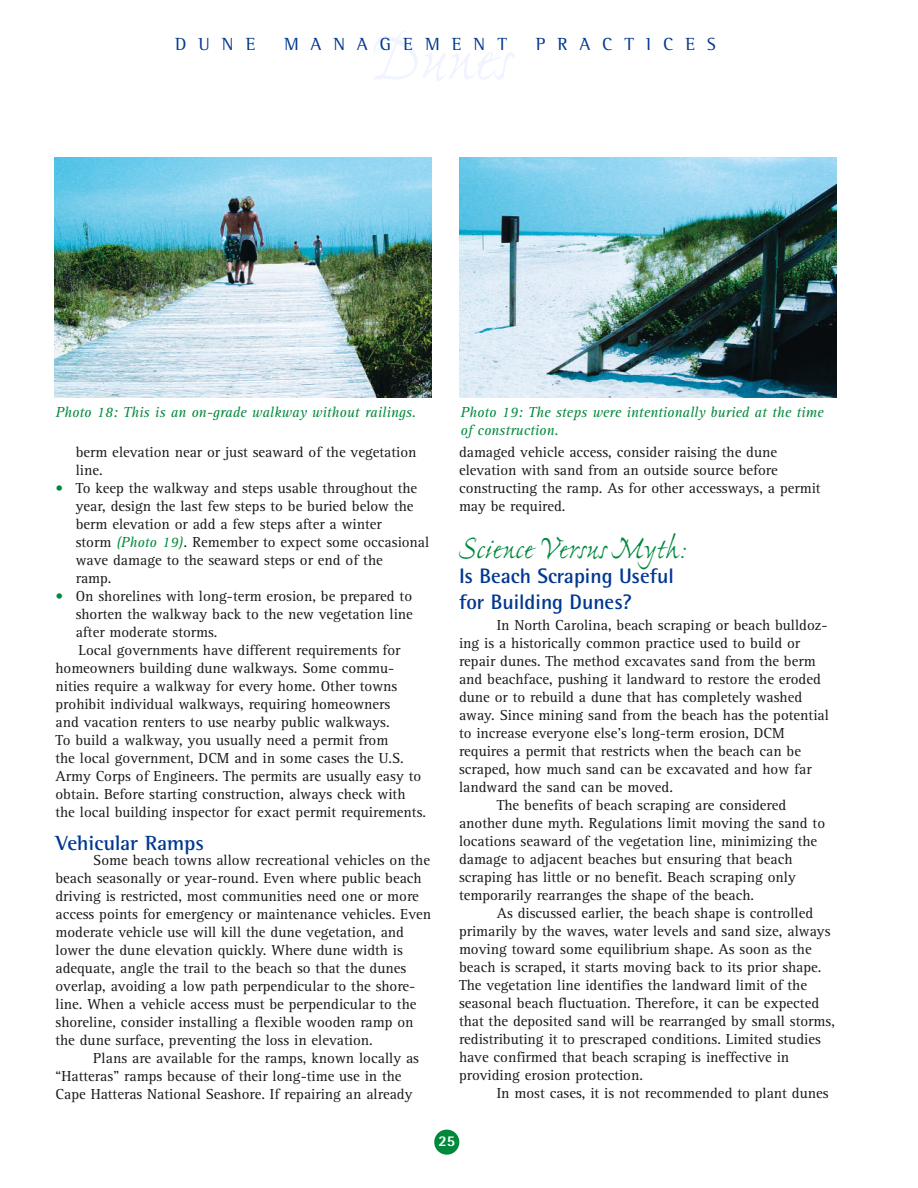
<style>
.page{position:relative;width:918px;height:1188px;background:#fff}
.page>*{position:absolute;margin:0;border:0;box-sizing:border-box;transform-origin:0 0}
.t1{font:33px "Ex Ponto MM 290";letter-spacing:-.01em;color:#00893b}
.t2{font:700 21px/25.5px "Rotis Semi Sans";color:#003890}
.t3{font:700 21px "Rotis Semi Serif";color:#003890}
.t4{font:18px "Rotis Semi Serif";letter-spacing:.675em;color:#003890}
.t5{font:15px/18px "Rotis Serif";color:#181819}
.t6{font:italic 15px/18px "Rotis Serif";color:#00893b}
.t7{font:800 15px "Rotis Semi Sans";color:#fff}
.s1{color:#00893b}
.s2{font-style:italic;color:#00893b}
.s3{font-style:italic}
</style>
<div class="page">
<div style="left:434px;top:1130px;width:25px;height:25px;background:#00893b;border-radius:50%"></div>
<img style="left:54px;top:158px;width:378px;height:239px">
<img style="left:459px;top:158px;width:378px;height:239px">
<p class="t4" style="left:175px;top:37px;width:82px">DUNE</p>
<p class="t4" style="left:284px;top:37px;width:225px">MANAGEMENT</p>
<p class="t4" style="left:536px;top:37px;width:182px">PRACTICES</p>
<p class="t6" style="left:56px;top:404px;width:362px">Photo 18: This is an on-grade walkway without railings.</p>
<p class="t6" style="left:460px;top:404px;width:365px">Photo 19: The steps were intentionally buried at the time of construction.</p>
<p class="t5" style="left:76px;top:444px;width:342px">berm elevation near or just seaward of the vegetation line.</p>
<p class="t5" style="left:76px;top:480px;width:355px;text-indent:-20px"><span class="s1">•</span> To keep the walkway and steps usable throughout the year, design the last few steps to be buried below the berm elevation or add a few steps after a winter<br>storm <span class="s2">(Photo 19)</span><span class="s3">.</span> Remember to expect some occasional wave damage to the seaward steps or end of the<br>ramp.</p>
<p class="t5" style="left:56px;top:588px;width:358px"><span class="s1">•</span> On shorelines with long-term erosion, be prepared to</p>
<p class="t5" style="left:76px;top:606px;width:339px">shorten the walkway back to the new vegetation line</p>
<p class="t5" style="left:76px;top:624px;width:143px">after moderate storms.</p>
<p class="t5" style="left:79px;top:642px;width:323px">Local governments have different requirements for</p>
<p class="t5" style="left:56px;top:660px;width:340px">homeowners building dune walkways. Some commu-</p>
<p class="t5" style="left:56px;top:678px;width:343px">nities require a walkway for every home. Other towns</p>
<p class="t5" style="left:56px;top:696px;width:336px">prohibit individual walkways, requiring homeowners</p>
<p class="t5" style="left:56px;top:714px;width:336px">and vacation renters to use nearby public walkways.</p>
<p class="t5" style="left:56px;top:732px;width:334px">To build a walkway, you usually need a permit from</p>
<p class="t5" style="left:56px;top:750px;width:350px">the local government, DCM and in some cases the U.S.</p>
<p class="t5" style="left:56px;top:768px;width:367px">Army Corps of Engineers. The permits are usually easy to</p>
<p class="t5" style="left:56px;top:786px;width:351px">obtain. Before starting construction, always check with</p>
<p class="t5" style="left:56px;top:804px;width:372px">the local building inspector for exact permit requirements.</p>
<h2 class="t3" style="left:56px;top:835px;width:150px">Vehicular Ramps</h2>
<p class="t5" style="left:56px;top:852px;width:377px;text-indent:38px">Some beach towns allow recreational vehicles on the beach seasonally or year-round. Even where public beach driving is restricted, most communities need one or more access points for emergency or maintenance vehicles. Even moderate vehicle use will kill the dune vegetation, and lower the dune elevation quickly. Where dune width is adequate, angle the trail to the beach so that the dunes overlap, avoiding a low path perpendicular to the shore&shy;line. When a vehicle access must be perpendicular to the shoreline, consider installing a flexible wooden ramp on the dune surface, preventing the loss in elevation.</p>
<p class="t5" style="left:56px;top:1050px;width:365px;text-indent:38px">Plans are available for the ramps, known locally as “Hatteras” ramps because of their long-time use in the<br>Cape Hatteras National Seashore. If repairing an already</p>
<p class="t5" style="left:459px;top:445px;width:363px">damaged vehicle access, consider raising the dune elevation with sand from an outside source before constructing the ramp. As for other accessways, a permit may be required.</p>
<h1 class="t1" style="left:459px;top:534px;width:230px">Science Versus Myth:</h1>
<h2 class="t2" style="left:459px;top:566px;width:216px">Is Beach Scraping Useful for Building Dunes?</h2>
<p class="t5" style="left:497px;top:617px;width:332px">In North Carolina, beach scraping or beach bulldoz-</p>
<p class="t5" style="left:459px;top:635px;width:343px">ing is a historically common practice used to build or</p>
<p class="t5" style="left:459px;top:653px;width:358px">repair dunes. The method excavates sand from the berm</p>
<p class="t5" style="left:459px;top:671px;width:363px">and beachface, pushing it landward to restore the eroded</p>
<p class="t5" style="left:459px;top:689px;width:345px">dune or to rebuild a dune that has completely washed</p>
<p class="t5" style="left:459px;top:707px;width:371px">away. Since mining sand from the beach has the potential</p>
<p class="t5" style="left:459px;top:725px;width:327px">to increase everyone else’s long-term erosion, DCM</p>
<p class="t5" style="left:459px;top:743px;width:344px">requires a permit that restricts when the beach can be</p>
<p class="t5" style="left:459px;top:761px;width:354px">scraped, how much sand can be excavated and how far</p>
<p class="t5" style="left:459px;top:779px;width:216px">landward the sand can be moved.</p>
<p class="t5" style="left:497px;top:797px;width:291px">The benefits of beach scraping are considered</p>
<p class="t5" style="left:459px;top:815px;width:368px">another dune myth. Regulations limit moving the sand to</p>
<p class="t5" style="left:459px;top:833px;width:360px">locations seaward of the vegetation line, minimizing the</p>
<p class="t5" style="left:459px;top:851px;width:335px">damage to adjacent beaches but ensuring that beach</p>
<p class="t5" style="left:459px;top:869px;width:338px">scraping has little or no benefit. Beach scraping only</p>
<p class="t5" style="left:459px;top:887px;width:297px">temporarily rearranges the shape of the beach.</p>
<p class="t5" style="left:497px;top:905px;width:318px">As discussed earlier, the beach shape is controlled</p>
<p class="t5" style="left:459px;top:923px;width:373px">primarily by the waves, water levels and sand size, always</p>
<p class="t5" style="left:459px;top:941px;width:354px">moving toward some equilibrium shape. As soon as the</p>
<p class="t5" style="left:459px;top:959px;width:364px">beach is scraped, it starts moving back to its prior shape.</p>
<p class="t5" style="left:459px;top:977px;width:350px">The vegetation line identifies the landward limit of the</p>
<p class="t5" style="left:459px;top:995px;width:362px">seasonal beach fluctuation. Therefore, it can be expected</p>
<p class="t5" style="left:459px;top:1013px;width:377px">that the deposited sand will be rearranged by small storms,</p>
<p class="t5" style="left:459px;top:1031px;width:363px">redistributing it to prescraped conditions. Limited studies</p>
<p class="t5" style="left:459px;top:1049px;width:332px">have confirmed that beach scraping is ineffective in</p>
<p class="t5" style="left:459px;top:1067px;width:186px">providing erosion protection.</p>
<p class="t5" style="left:497px;top:1085px;width:333px">In most cases, it is not recommended to plant dunes</p>
<p class="t7" style="left:438px;top:1135px;width:18px">25</p>
</div>
